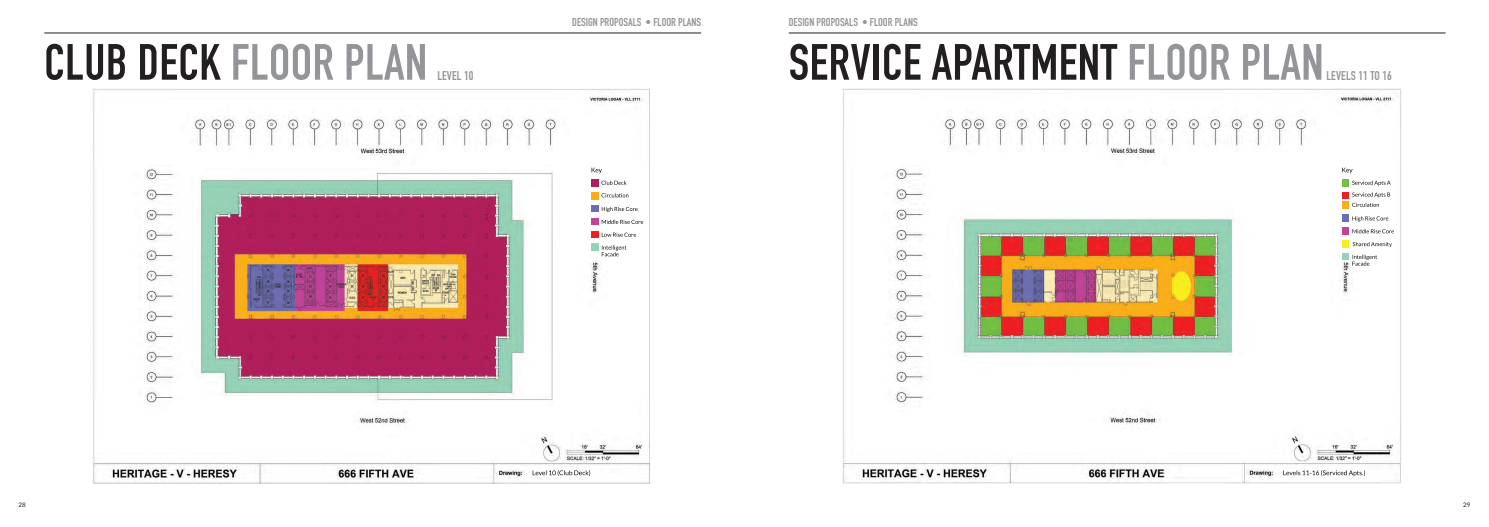
<style>
.page{position:relative;width:1489px;height:527px;background:#fff}
.page>*{position:absolute;margin:0;border:0;box-sizing:border-box;transform-origin:0 0}
.PAGE_TITLE{font:700 50px "DIN Condensed";letter-spacing:.01em;color:#231f20}
.PAGE_TITLE-2{font:700 50px "DIN Condensed";letter-spacing:.01em;color:#939598}
.PAGE_TITLE-3{font:700 12.5px "DIN Condensed";letter-spacing:.01em;color:#939598}
.PAGE_TITLE-4{font:700 11.25px "DIN Condensed";color:#939598}
.t1{font:6.25px "Lato";color:#231f20}
.s1{color:#231f20}
.s2{color:#939598}
</style>
<div class="page">
<hr style="left:44px;top:33px;width:657px;height:1px;background:#231f20">
<img style="left:92px;top:89px;width:558px;height:394px">
<img style="left:546px;top:469px;width:44px;height:6px">
<svg style="left:591px;top:167px;width:11px;height:6px"></svg>
<img style="left:601px;top:180px;width:25px;height:5px">
<img style="left:601px;top:193px;width:21px;height:4px">
<img style="left:606px;top:207px;width:23px;height:4px">
<svg style="left:591px;top:179px;width:7px;height:7px"></svg>
<svg style="left:591px;top:192px;width:7px;height:7px"></svg>
<svg style="left:591px;top:205px;width:7px;height:7px"></svg>
<img style="left:606px;top:219px;width:28px;height:5px">
<svg style="left:591px;top:218px;width:7px;height:6px"></svg>
<img style="left:601px;top:232px;width:35px;height:4px">
<svg style="left:591px;top:231px;width:7px;height:6px"></svg>
<img style="left:602px;top:245px;width:24px;height:5px">
<svg style="left:591px;top:243px;width:7px;height:7px"></svg>
<hr style="left:788px;top:33px;width:657px;height:1px;background:#231f20">
<img style="left:842px;top:89px;width:558px;height:394px">
<img style="left:1296px;top:469px;width:68px;height:6px">
<svg style="left:1342px;top:167px;width:10px;height:6px"></svg>
<img style="left:1351px;top:180px;width:39px;height:5px">
<img style="left:1351px;top:192px;width:38px;height:4px">
<img style="left:1351px;top:202px;width:21px;height:5px">
<img style="left:1356px;top:216px;width:23px;height:4px">
<svg style="left:1342px;top:179px;width:6px;height:7px"></svg>
<svg style="left:1342px;top:192px;width:6px;height:16px"></svg>
<svg style="left:1342px;top:214px;width:6px;height:7px"></svg>
<img style="left:1357px;top:229px;width:28px;height:4px">
<img style="left:1352px;top:242px;width:34px;height:4px">
<svg style="left:1342px;top:227px;width:6px;height:7px"></svg>
<svg style="left:1342px;top:240px;width:6px;height:7px"></svg>
<img style="left:1352px;top:254px;width:24px;height:6px">
<svg style="left:1342px;top:253px;width:6px;height:6px"></svg>
<p class="PAGE_TITLE-2" style="left:44px;top:28px;width:384px"><span class="s1">CLUB DECK</span> FLOOR PLAN</p>
<p class="PAGE_TITLE-3" style="left:437px;top:67px;width:38px">LEVEL 10</p>
<p class="PAGE_TITLE-4" style="left:572px;top:14px;width:130px">DESIGN PROPOSALS • FLOOR PLANS</p>
<p class="PAGE_TITLE-4" style="left:788px;top:14px;width:130px">DESIGN PROPOSALS • FLOOR PLANS</p>
<p class="PAGE_TITLE" style="left:788px;top:28px;width:536px">SERVICE APARTMENT <span class="s2">FLOOR PLAN</span></p>
<p class="PAGE_TITLE-3" style="left:1326px;top:67px;width:67px">LEVELS 11 TO 16</p>
<p class="t1" style="left:19px;top:500px;width:9px">28</p>
<p class="t1" style="left:1462px;top:500px;width:9px">29</p>
</div>
